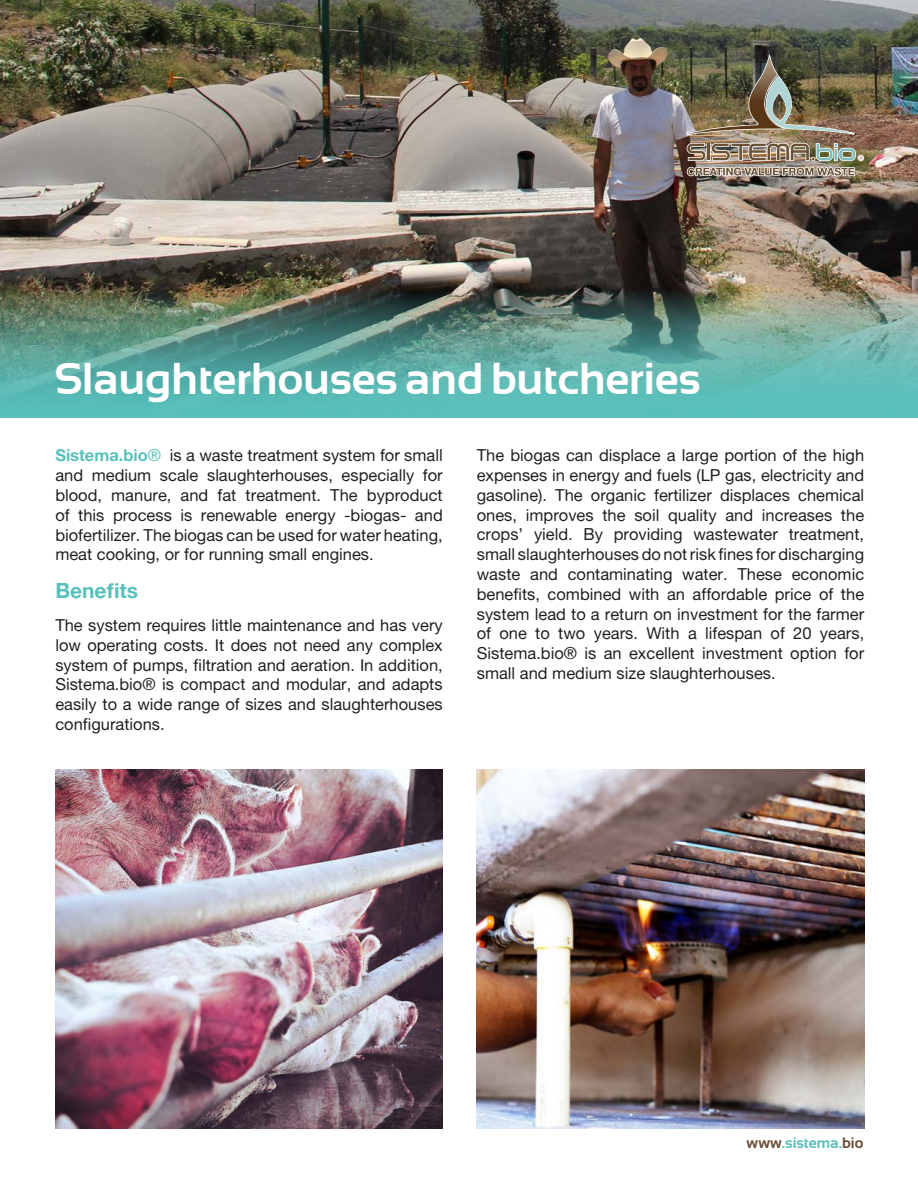
<style>
.page{position:relative;width:918px;height:1188px;background:#fff}
.page>*{position:absolute;margin:0;border:0;box-sizing:border-box;transform-origin:0 0}
.título{font:700 44.25px "Sansation";color:#fff}
.Texto{font:21px "Alte Haas Grotesk Bold";color:#58c0bc}
.Texto-2{font:16.5px/19.8px "Alte Haas Grotesk";color:#231f20;text-align:justify}
.t1{font:700 15px "Sansation";color:#58c0bc}
.s1{font-family:"Alte Haas Grotesk Bold";color:#58c0bc}
.s2{color:#58c0bc}
.s3{color:#684d32}
</style>
<div class="page">
<img style="left:1px;top:0;width:917px;height:289px">
<img style="left:0;top:289px;width:918px;height:129px">
<img style="left:55px;top:770px;width:388px;height:358px">
<img style="left:477px;top:770px;width:387px;height:358px">
<img style="left:660px;top:57px;width:226px;height:127px">
<p class="título" style="left:54px;top:353px;width:648px">Slaughterhouses and butcheries</p>
<p class="Texto-2" style="left:55px;top:445px;width:389px"><span class="s1">Sistema.bio</span><span class="s2">®</span> is a waste treatment system for small and medium scale slaughterhouses, especially for blood, manure, and fat treatment. The byproduct of this process is renewable energy -biogas- and biofertilizer. The biogas can be used for water heating, meat cooking, or for running small engines.</p>
<p class="Texto" style="left:55px;top:578px;width:84px">Benefits</p>
<p class="Texto-2" style="left:55px;top:615px;width:389px">The system requires little maintenance and has very low operating costs. It does not need any complex system of pumps, filtration and aeration. In addition, Sistema.bio® is compact and modular, and adapts easily to a wide range of sizes and slaughterhouses configurations.</p>
<p class="Texto-2" style="left:477px;top:445px;width:389px">The biogas can displace a large portion of the high expenses in energy and fuels (LP gas, electricity and gasoline). The organic fertilizer displaces chemical ones, improves the soil quality and increases the crops’ yield. By providing wastewater treatment, small slaughterhouses do not risk fines for discharging waste and contaminating water. These economic benefits, combined with an affordable price of the system lead to a return on investment for the farmer of one to two years. With a lifespan of 20 years, Sistema.bio® is an excellent investment option for small and medium size slaughterhouses.</p>
<p class="t1" style="left:747px;top:1134px;width:118px"><span class="s3">www</span>.sistema.<span class="s3">bio</span></p>
</div>
